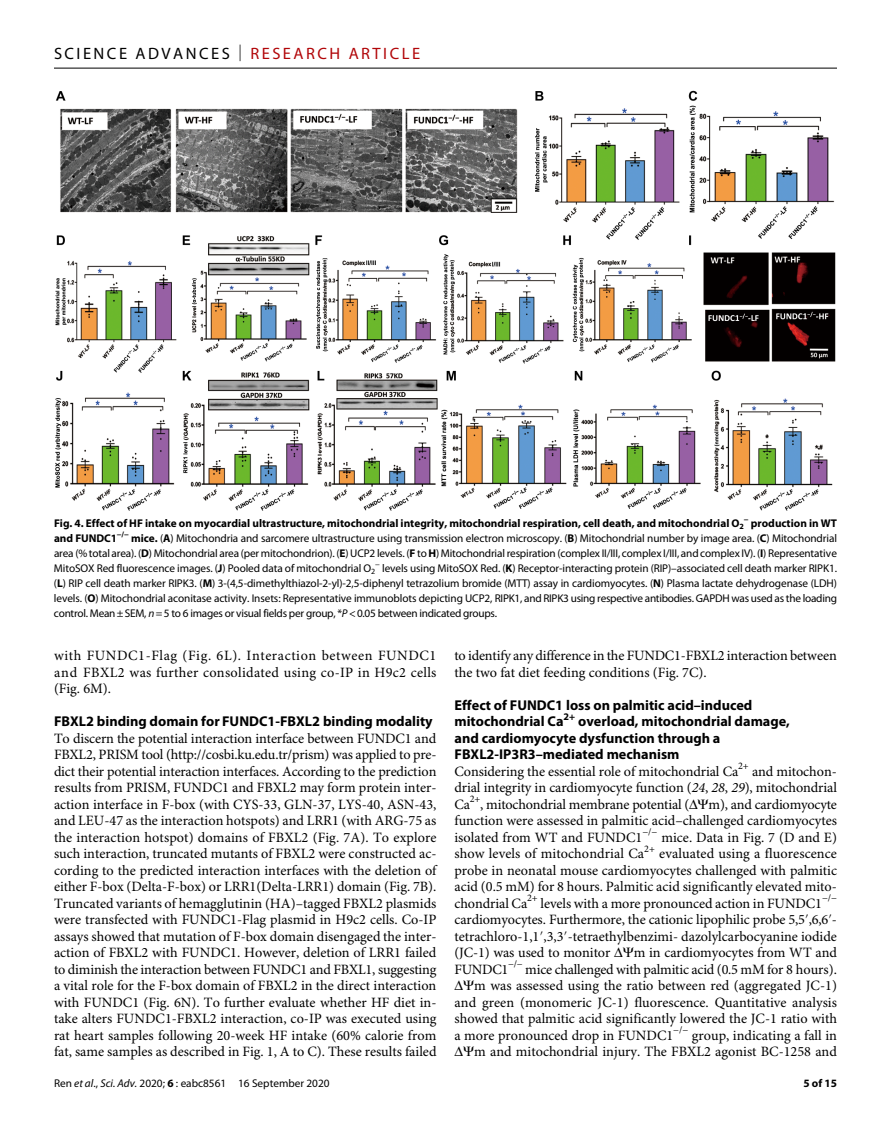
<style>
.page{position:relative;width:891px;height:1134px;background:#fff}
.page>*{position:absolute;margin:0;border:0;box-sizing:border-box;transform-origin:0 0}
.t1{font:16.5px "Myriad Pro";letter-spacing:.15em;color:#000}
.t2{font:14.25px/16.5px "Minion Pro";color:#000;text-align:justify}
.t3{font:700 14.25px/16.5px "Myriad Pro";color:#000}
.t4{font:11.25px/15px "Myriad Pro";letter-spacing:-.025em;color:#000;text-align:justify}
.t5{font:11.25px "Myriad Pro";color:#000}
.t6{font:700 11.25px "Myriad Pro";color:#000}
.s1{font-weight:300}
.s2{color:#b10508}
.s3{font-weight:700}
.s4{font-style:italic}
</style>
<div class="page">
<hr style="left:54px;top:68px;width:783px;height:1px;background:#000">
<img style="left:55px;top:90px;width:781px;height:421px">
<p class="t1" style="left:54px;top:40px;width:368px">SCIENCE ADVANCES <span class="s1">|</span> <span class="s2">RESEARCH ARTICLE</span></p>
<p class="t4" style="left:54px;top:516px;width:785px"><span class="s3">Fig. 4. Effect of HF intake on myocardial ultrastructure, mitochondrial integrity, mitochondrial respiration, cell death, and mitochondrial O</span><sub>2</sub><sup>−</sup> <span class="s3">production in WT and FUNDC1</span><sup>−/−</sup> <span class="s3">mice.</span> (<span class="s3">A</span>) Mitochondria and sarcomere ultrastructure using transmission electron microscopy. (<span class="s3">B</span>) Mitochondrial number by image area. (<span class="s3">C</span>) Mitochondrial area (% total area). (<span class="s3">D</span>) Mitochondrial area (per mitochondrion). (<span class="s3">E</span>) UCP2 levels. (<span class="s3">F</span> to <span class="s3">H</span>) Mitochondrial respiration (complex II/III, complex I/III, and complex IV). (<span class="s3">I</span>) Representative MitoSOX Red fluorescence images. (<span class="s3">J</span>) Pooled data of mitochondrial O<sub>2</sub><sup>−</sup> levels using MitoSOX Red. (<span class="s3">K</span>) Receptor-interacting protein (RIP)–associated cell death marker RIPK1. (<span class="s3">L</span>) RIP cell death marker RIPK3. (<span class="s3">M</span>) 3-(4,5-dimethylthiazol-2-yl)-2,5-diphenyl tetrazolium bromide (MTT) assay in cardiomyocytes. (<span class="s3">N</span>) Plasma lactate dehydrogenase (LDH) levels. (<span class="s3">O</span>) Mitochondrial aconitase activity. Insets: Representative immunoblots depicting UCP2, RIPK1, and RIPK3 using respective antibodies. GAPDH was used as the loading control. Mean±SEM, <span class="s4">n</span>=5 to 6 images or visual fields per group, *<span class="s4">P</span>&lt;0.05 between indicated groups.</p>
<p class="t2" style="left:54px;top:649px;width:384px">with FUNDC1-Flag (Fig. 6L). Interaction between FUNDC1 and FBXL2 was further consolidated using co-IP in H9c2 cells (Fig. 6M).</p>
<p class="t3" style="left:54px;top:712px;width:380px">FBXL2 binding domain for FUNDC1-FBXL2 binding modality</p>
<p class="t2" style="left:54px;top:731px;width:384px">To discern the potential interaction interface between FUNDC1 and FBXL2, PRISM tool (http://cosbi.ku.edu.tr/prism) was applied to pre&shy;dict their potential interaction interfaces. According to the prediction results from PRISM, FUNDC1 and FBXL2 may form protein inter&shy;action interface in F-box (with CYS-33, GLN-37, LYS-40, ASN-43, and LEU-47 as the interaction hotspots) and LRR1 (with ARG-75 as the interaction hotspot) domains of FBXL2 (Fig. 7A). To explore such interaction, truncated mutants of FBXL2 were constructed ac&shy;cording to the predicted interaction interfaces with the deletion of either F-box (Delta-F-box) or LRR1(Delta-LRR1) domain (Fig. 7B).<br>Truncated variants of hemagglutinin (HA)–tagged FBXL2 plasmids were transfected with FUNDC1-Flag plasmid in H9c2 cells. Co-IP assays showed that mutation of F-box domain disengaged the inter&shy;action of FBXL2 with FUNDC1. However, deletion of LRR1 failed to diminish the interaction between FUNDC1 and FBXL1, suggesting a vital role for the F-box domain of FBXL2 in the direct interaction with FUNDC1 (Fig. 6N). To further evaluate whether HF diet in&shy;take alters FUNDC1-FBXL2 interaction, co-IP was executed using rat heart samples following 20-week HF intake (60% calorie from fat, same samples as described in Fig. 1, A to C). These results failed</p>
<p class="t5" style="left:54px;top:1074px;width:277px">Ren <span class="s4">et al</span>., <span class="s4">Sci. Adv.</span> 2020; <span class="s3">6</span> : eabc8561 16 September 2020</p>
<p class="t2" style="left:454px;top:649px;width:384px">to identify any difference in the FUNDC1-FBXL2 interaction between the two fat diet feeding conditions (Fig. 7C).</p>
<p class="t3" style="left:454px;top:696px;width:337px">Effect of FUNDC1 loss on palmitic acid–induced mitochondrial Ca<sup>2+</sup> overload, mitochondrial damage, and cardiomyocyte dysfunction through a FBXL2-IP3R3–mediated mechanism</p>
<p class="t2" style="left:454px;top:764px;width:384px">Considering the essential role of mitochondrial Ca<sup>2+</sup> and mitochon&shy;drial integrity in cardiomyocyte function (<span class="s4">24</span>, <span class="s4">28</span>, <span class="s4">29</span>), mitochondrial Ca<sup>2+</sup>, mitochondrial membrane potential (</p>
<p class="t2" style="left:454px;top:797px;width:384px;text-indent:254px">m), and cardiomyocyte function were assessed in palmitic acid–challenged cardiomyocytes isolated from WT and FUNDC1<sup>−/−</sup> mice. Data in Fig. 7 (D and E) show levels of mitochondrial Ca<sup>2+</sup> evaluated using a fluorescence probe in neonatal mouse cardiomyocytes challenged with palmitic acid (0.5 mM) for 8 hours. Palmitic acid significantly elevated mito&shy;chondrial Ca<sup>2+</sup> levels with a more pronounced action in FUNDC1<sup>−/− </sup>cardiomyocytes. Furthermore, the cationic lipophilic probe 5,5′,6,6′- tetrachloro-1,1′,3,3′-tetraethylbenzimi- dazolylcarbocyanine iodide (JC-1) was used to monitor</p>
<p class="t2" style="left:455px;top:946px;width:384px;text-align:right">m in cardiomyocytes from WT and<br>FUNDC1<sup>−/−</sup> mice challenged with palmitic acid (0.5 mM for 8 hours). m was assessed using the ratio between red (aggregated JC-1) and green (monomeric JC-1) fluorescence. Quantitative analysis showed that palmitic acid significantly lowered the JC-1 ratio with a more pronounced drop in FUNDC1<sup>−/−</sup> group, indicating a fall in m and mitochondrial injury. The FBXL2 agonist BC-1258 and</p>
<p class="t6" style="left:803px;top:1074px;width:35px">5 of 15</p>
</div>
